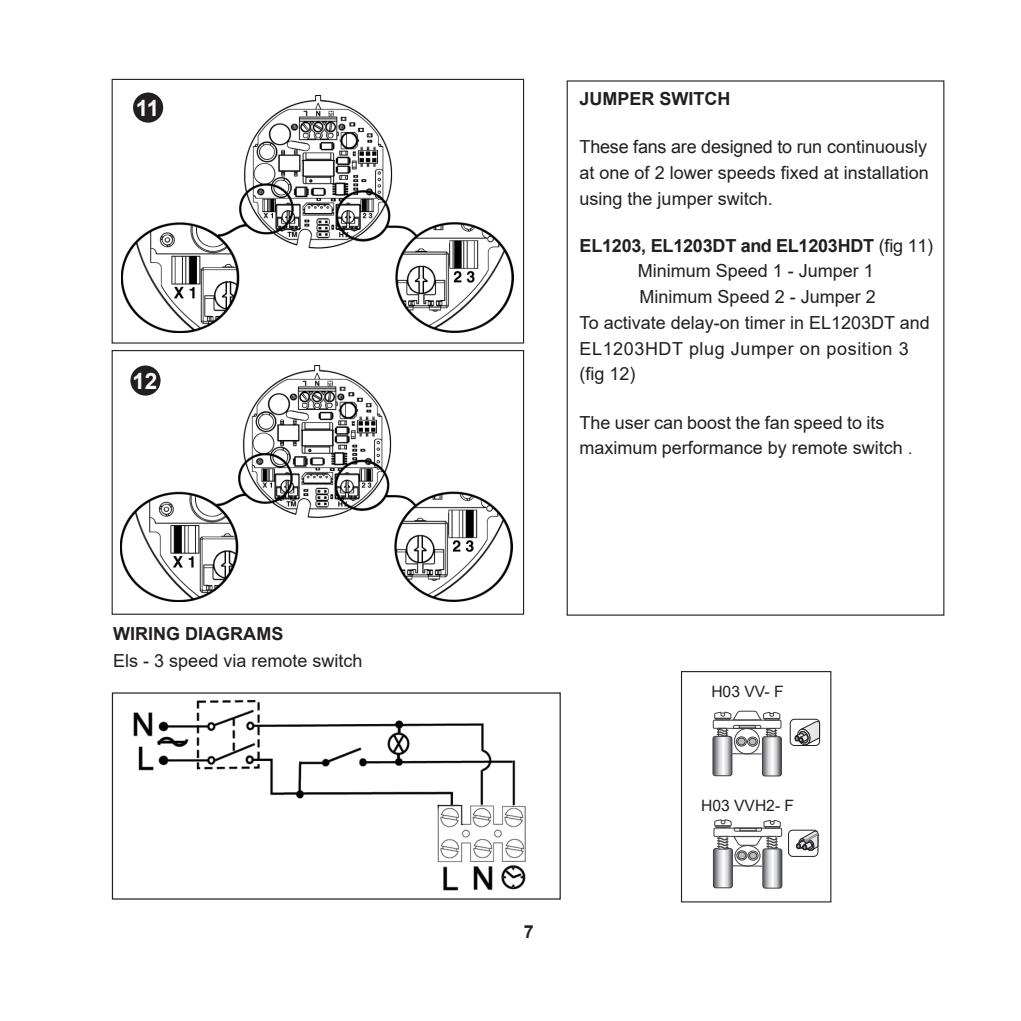
<style>
.page{position:relative;width:1021px;height:1021px;background:#fff}
.page>*{position:absolute;margin:0;border:0;box-sizing:border-box;transform-origin:0 0}
.t1{font:700 22.5px "Arial";color:#fff}
.Stile_di_paragrafo_a{font:18px/25.7px "Arial";color:#231f20}
.Stile_di_paragrafo_a-2{font:700 18px "Arial";letter-spacing:-.015em;color:#231f20}
.Stile_di_paragrafo_a-3{font:18px "Arial";letter-spacing:.03em;color:#231f20}
.t2{font:15.75px "Arial";color:#231f20}
.s1{font-weight:700}
.s2{font-weight:400}
.s3{font-size:15.75px}
</style>
<div class="page">
<img style="left:121px;top:96px;width:392px;height:236px">
<img style="left:120px;top:365px;width:392px;height:236px">
<div style="left:112px;top:79px;width:412px;height:264px;border:1px solid #231f20"></div>
<div style="left:112px;top:350px;width:412px;height:264px;border:1px solid #231f20"></div>
<div style="left:133px;top:92px;width:30px;height:31px;background:#231f20;border-radius:50%"></div>
<div style="left:130px;top:365px;width:30px;height:30px;background:#231f20;border-radius:50%"></div>
<img style="left:133px;top:699px;width:393px;height:192px">
<div style="left:712px;top:736px;width:20px;height:40px;border:1px solid #3e3e3f;border-radius:2px"></div>
<svg style="left:713px;top:710px;width:68px;height:66px"></svg>
<div style="left:713px;top:827px;width:69px;height:9px;border:1px solid #3e3e3f"></div>
<svg style="left:713px;top:819px;width:68px;height:69px"></svg>
<div style="left:762px;top:848px;width:20px;height:40px;border:1px solid #3e3e3f;border-radius:2px"></div>
<hr style="left:732px;top:865px;width:30px;height:1px;background:#3e3e3f">
<div style="left:790px;top:719px;width:29px;height:26px;border:1px solid #231f20;border-radius:4px"></div>
<svg style="left:794px;top:721px;width:27px;height:25px"></svg>
<div style="left:788px;top:830px;width:30px;height:26px;border:1px solid #231f20;border-radius:4px"></div>
<svg style="left:796px;top:829px;width:23px;height:26px"></svg>
<div style="left:681px;top:671px;width:150px;height:231px;border:1px solid #231f20"></div>
<p class="t1" style="left:136px;top:92px;width:25px">11</p>
<p class="t1" style="left:132px;top:365px;width:27px">12</p>
<p class="Stile_di_paragrafo_a" style="left:113px;top:620px;width:251px;line-height:27px"><span class="s1">WIRING DIAGRAMS<br></span>Els - 3 speed via remote switch</p>
<p class="Stile_di_paragrafo_a-2" style="left:579px;top:86px;width:153px">JUMPER SWITCH</p>
<p class="Stile_di_paragrafo_a" style="left:579px;top:134px;width:351px;text-align:justify">These fans are designed to run continuously at one of 2 lower speeds fixed at installation using the jumper switch.</p>
<p class="Stile_di_paragrafo_a-2" style="left:579px;top:233px;width:355px">EL1203, EL1203DT and EL1203HDT <span class="s2">(fig 11)</span></p>
<p class="Stile_di_paragrafo_a" style="left:637px;top:258px;width:238px">Minimum Speed 1 - Jumper 1</p>
<p class="Stile_di_paragrafo_a" style="left:639px;top:284px;width:238px">Minimum Speed 2 - Jumper 2</p>
<p class="Stile_di_paragrafo_a" style="left:579px;top:310px;width:352px">To activate delay-on timer in EL1203DT and</p>
<p class="Stile_di_paragrafo_a-3" style="left:579px;top:336px;width:331px">EL1203HDT plug Jumper on position 3</p>
<p class="Stile_di_paragrafo_a" style="left:579px;top:361px;width:58px">(fig 12)</p>
<p class="Stile_di_paragrafo_a" style="left:579px;top:409px;width:334px">The user can boost the fan speed to its maximum performance by remote switch <span class="s3">.</span></p>
<p class="Stile_di_paragrafo_a-2" style="left:524px;top:919px;width:12px">7</p>
<p class="t2" style="left:711px;top:680px;width:74px">H03 VV- F</p>
<p class="t2" style="left:701px;top:794px;width:95px">H03 VVH2- F</p>
</div>
